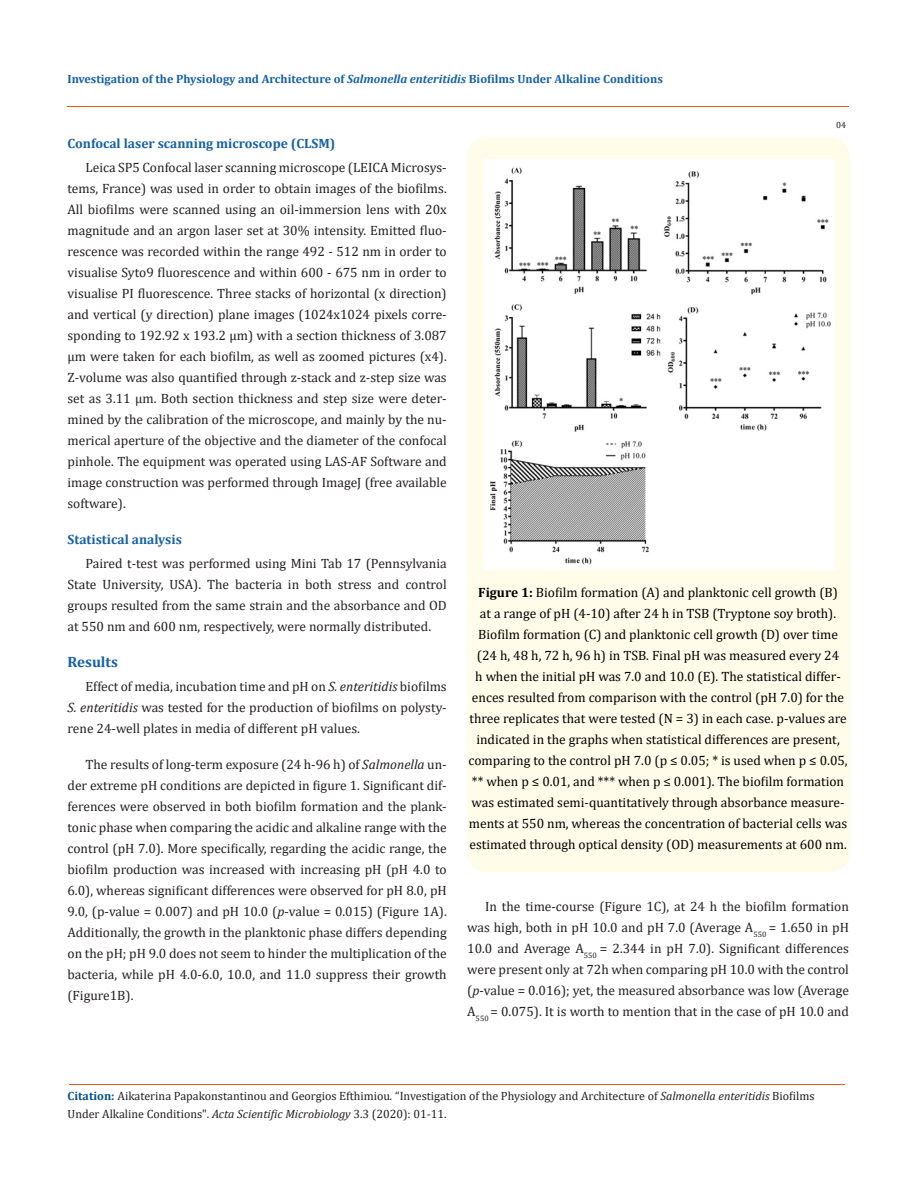
<style>
.page{position:relative;width:917px;height:1188px;background:#fff}
.page>*{position:absolute;margin:0;border:0;box-sizing:border-box;transform-origin:0 0}
.t1{font:700 15px "Cambria";color:#1560a6}
.t2{font:13.5px/21px "Cambria";color:#231f20;text-align:justify}
.t3{font:13.5px/21px "Cambria";color:#000;text-align:center}
.t4{font:700 13.5px "Cambria";color:#1560a6}
.t5{font:12px/18px "Cambria";color:#231f20}
.t6{font:700 12px "Cambria";color:#1560a6}
.t7{font:9px "Cambria";color:#231f20}
.s1{font-style:italic}
.s2{font-weight:700}
.s3{font-weight:700;color:#035089}
</style>
<div class="page">
<hr style="left:67px;top:106px;width:782px;height:1px;background:#e05d1a">
<hr style="left:69px;top:1085px;width:775px;height:1px;background:#e05d1a">
<div style="left:467px;top:137px;width:382px;height:735px;background:#fffde9;border-radius:18px"></div>
<img style="left:484px;top:160px;width:350px;height:409px">
<p class="t6" style="left:67px;top:70px;width:597px">Investigation of the Physiology and Architecture of <span class="s1">Salmonella enteritidis</span> Biofilms Under Alkaline Conditions</p>
<p class="t7" style="left:836px;top:120px;width:11px">04</p>
<p class="t4" style="left:67px;top:134px;width:269px">Confocal laser scanning microscope (CLSM)</p>
<p class="t2" style="left:67px;top:157px;width:381px;text-indent:18px">Leica SP5 Confocal laser scanning microscope (LEICA Microsys&shy;tems, France) was used in order to obtain images of the biofilms.<br>All biofilms were scanned using an oil-immersion lens with 20x magnitude and an argon laser set at 30% intensity. Emitted fluo&shy;rescence was recorded within the range 492 - 512 nm in order to visualise Syto9 fluorescence and within 600 - 675 nm in order to visualise PI fluorescence. Three stacks of horizontal (x direction) and vertical (y direction) plane images (1024x1024 pixels corre&shy;sponding to 192.92 x 193.2 μm) with a section thickness of 3.087 μm were taken for each biofilm, as well as zoomed pictures (x4).<br>Z-volume was also quantified through z-stack and z-step size was set as 3.11 μm. Both section thickness and step size were deter&shy;mined by the calibration of the microscope, and mainly by the nu&shy;merical aperture of the objective and the diameter of the confocal pinhole. The equipment was operated using LAS-AF Software and image construction was performed through ImageJ (free available software).</p>
<p class="t4" style="left:67px;top:530px;width:116px">Statistical analysis</p>
<p class="t2" style="left:67px;top:553px;width:381px;text-indent:18px">Paired t-test was performed using Mini Tab 17 (Pennsylvania State University, USA). The bacteria in both stress and control groups resulted from the same strain and the absorbance and OD at 550 nm and 600 nm, respectively, were normally distributed.</p>
<p class="t1" style="left:67px;top:651px;width:52px">Results</p>
<p class="t2" style="left:67px;top:676px;width:381px;text-indent:18px">Effect of media, incubation time and pH on <span class="s1">S. enteritidis</span> biofilms <span class="s1">S. enteritidis</span> was tested for the production of biofilms on polysty&shy;rene 24-well plates in media of different pH values.</p>
<p class="t2" style="left:67px;top:754px;width:381px;text-indent:18px">The results of long-term exposure (24 h-96 h) of <span class="s1">Salmonella</span> un&shy;der extreme pH conditions are depicted in figure 1. Significant dif&shy;ferences were observed in both biofilm formation and the plank&shy;tonic phase when comparing the acidic and alkaline range with the control (pH 7.0). More specifically, regarding the acidic range, the biofilm production was increased with increasing pH (pH 4.0 to 6.0), whereas significant differences were observed for pH 8.0, pH 9.0, (p-value = 0.007) and pH 10.0 (<span class="s1">p</span>-value = 0.015) (Figure 1A).<br>Αdditionally, the growth in the planktonic phase differs depending on the pH; pH 9.0 does not seem to hinder the multiplication of the bacteria, while pH 4.0-6.0, 10.0, and 11.0 suppress their growth (Figure1B).</p>
<p class="t3" style="left:468px;top:582px;width:381px"><span class="s2">Figure 1:</span> Biofilm formation (A) and planktonic cell growth (B)<br>at a range of pH (4-10) after 24 h in TSB (Tryptone soy broth).<br>Biofilm formation (C) and planktonic cell growth (D) over time (24 h, 48 h, 72 h, 96 h) in TSB. Final pH was measured every 24<br>h when the initial pH was 7.0 and 10.0 (E). The statistical differ&shy;ences resulted from comparison with the control (pH 7.0) for the three replicates that were tested (N = 3) in each case. p-values are indicated in the graphs when statistical differences are present, comparing to the control pH 7.0 (p ≤ 0.05; * is used when p ≤ 0.05, ** when p ≤ 0.01, and *** when p ≤ 0.001). The biofilm formation was estimated semi-quantitatively through absorbance measure&shy;ments at 550 nm, whereas the concentration of bacterial cells was estimated through optical density (OD) measurements at 600 nm.</p>
<p class="t2" style="left:467px;top:896px;width:383px;text-indent:18px">In the time-course (Figure 1C), at 24 h the biofilm formation was high, both in pH 10.0 and pH 7.0 (Average A<sub>550</sub> = 1.650 in pH 10.0 and Average A<sub>550</sub> = 2.344 in pH 7.0). Significant differences were present only at 72h when comparing pH 10.0 with the control (<span class="s1">p</span>-value = 0.016); yet, the measured absorbance was low (Average A<sub>550</sub> = 0.075). It is worth to mention that in the case of pH 10.0 and</p>
<p class="t5" style="left:68px;top:1086px;width:748px"><span class="s3">Citation:</span> Aikaterina Papakonstantinou and Georgios Efthimiou<span class="s1">.</span> “Investigation of the Physiology and Architecture of <span class="s1">Salmonella enteritidis</span> Biofilms<br>Under Alkaline Conditions". <span class="s1">Acta Scientific Microbiology</span> 3.3 (2020): 01-11.</p>
</div>
